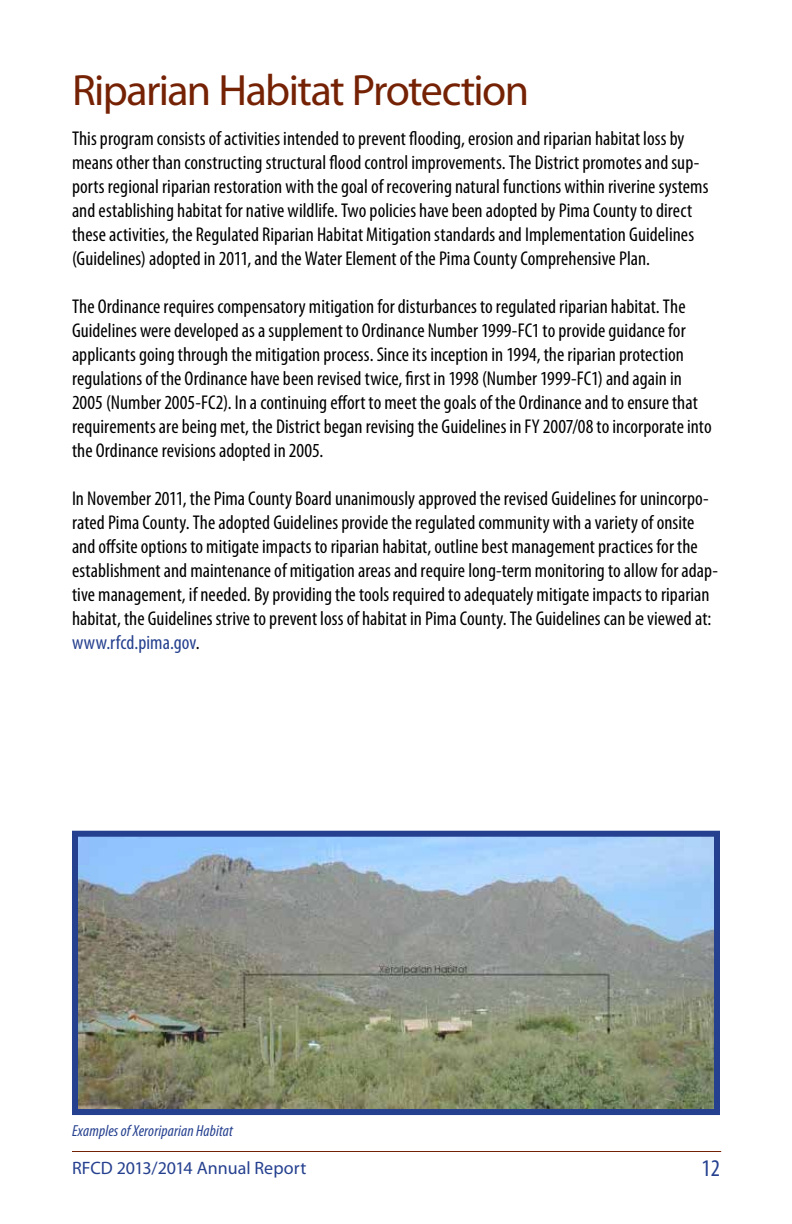
<style>
.page{position:relative;width:792px;height:1224px;background:#fff}
.page>*{position:absolute;margin:0;border:0;box-sizing:border-box;transform-origin:0 0}
.t1{font:44px "Myriad Pro";letter-spacing:-.035em;color:#752104}
.t2{font:condensed 24px "Myriad Pro";color:#25408f}
.t3{font:condensed 20px/24px "Myriad Pro";letter-spacing:.005em;color:#000}
.t4{font:18px "Myriad Pro";letter-spacing:-.005em;color:#25408f}
.t5{font:italic condensed 16px "Myriad Pro";letter-spacing:.01em;color:#25408f}
.s1{color:#25408f}
.s2{font-style:inherit}
</style>
<div class="page">
<hr style="left:72px;top:1151px;width:649px;height:1px;background:#752104">
<img style="left:79px;top:838px;width:634px;height:270px">
<div style="left:72px;top:831px;width:648px;height:284px;border:6px solid #25408f"></div>
<h1 class="t1" style="left:72px;top:63px;width:459px">Riparian Habitat Protection</h1>
<p class="t3" style="left:72px;top:126px;width:638px">This program consists of activities intended to prevent flooding, erosion and riparian habitat loss by means other than constructing structural flood control improvements. The District promotes and sup&shy;ports regional riparian restoration with the goal of recovering natural functions within riverine systems and establishing habitat for native wildlife. Two policies have been adopted by Pima County to direct these activities, the Regulated Riparian Habitat Mitigation standards and Implementation Guidelines (Guidelines) adopted in 2011, and the Water Element of the Pima County Comprehensive Plan.</p>
<p class="t3" style="left:72px;top:294px;width:641px">The Ordinance requires compensatory mitigation for disturbances to regulated riparian habitat. The Guidelines were developed as a supplement to Ordinance Number 1999-FC1 to provide guidance for applicants going through the mitigation process. Since its inception in 1994, the riparian protection regulations of the Ordinance have been revised twice, first in 1998 (Number 1999-FC1) and again in 2005 (Number 2005-FC2). In a continuing effort to meet the goals of the Ordinance and to ensure that requirements are being met, the District began revising the Guidelines in FY 2007/08 to incorporate into the Ordinance revisions adopted in 2005.</p>
<p class="t3" style="left:72px;top:486px;width:648px">In November 2011, the Pima County Board unanimously approved the revised Guidelines for unincorpo&shy;rated Pima County. The adopted Guidelines provide the regulated community with a variety of onsite and offsite options to mitigate impacts to riparian habitat, outline best management practices for the establishment and maintenance of mitigation areas and require long-term monitoring to allow for adap&shy;tive management, if needed. By providing the tools required to adequately mitigate impacts to riparian habitat, the Guidelines strive to prevent loss of habitat in Pima County. The Guidelines can be viewed at: <span class="s1">www.rfcd.pima.gov</span>.</p>
<p class="t5" style="left:72px;top:1121px;width:162px">Examples of Xeroriparian Habitat</p>
<p class="t4" style="left:72px;top:1157px;width:236px">RFCD 2013/2014 <span class="s2">Annual Report</span></p>
<p class="t2" style="left:702px;top:1154px;width:20px">12</p>
</div>
